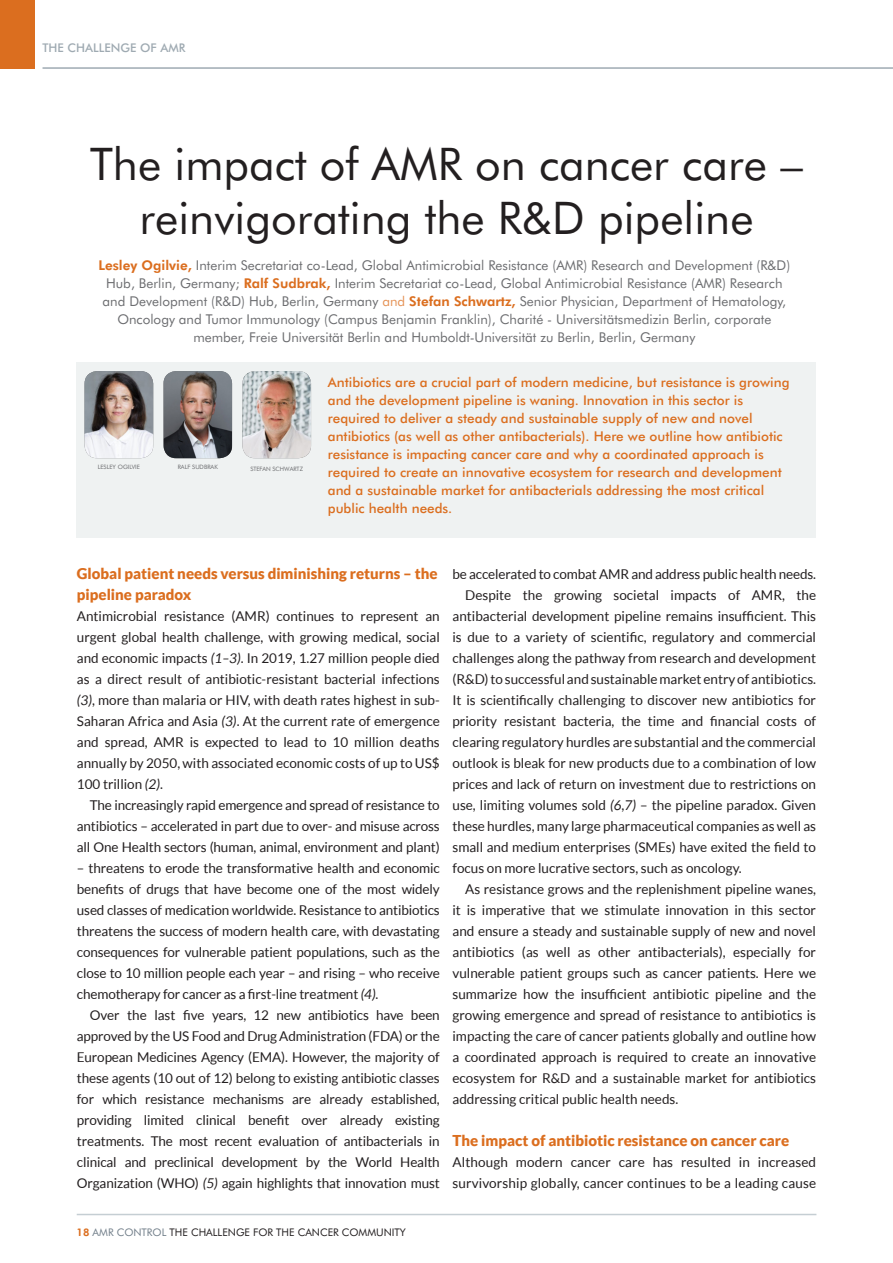
<style>
.page{position:relative;width:893px;height:1263px;background:#fff}
.page>*{position:absolute;margin:0;border:0;box-sizing:border-box;transform-origin:0 0}
.t1{font:45px/54px "Futura BT";color:#231f20;text-align:center}
.Sub_heading_1{font:900 15px/21px "Lato";color:#db6e1f}
.COPY_Indented{font:13.5px/21px "Lato";letter-spacing:-.01em;color:#231f20;text-align:justify}
.COPY_No_indent{font:13.5px/21px "Lato";letter-spacing:.01em;color:#231f20;text-align:justify}
.t2{font:13.5px/18px "Futura BT";color:#6c6d70;text-align:center}
.Standfirst{font:500 13.5px/18px "Futura BT";color:#db6e1f}
.t3{font:500 12px "Futura BT";color:#9faab2}
.t4{font:10.5px "Futura BT";color:#231f20}
.t5{font:6px "Futura BT";color:#6c6d70}
.s1{font-weight:800;color:#db6e1f}
.s2{color:#e59357}
.s3{font-style:italic}
.s4{color:#727f8a}
</style>
<div class="page">
<div style="left:0;top:0;width:34px;height:69px;background:#db6e1f"></div>
<hr style="left:43px;top:67px;width:850px;height:2px;background:#9faab2">
<hr style="left:77px;top:1214px;width:739px;height:1px;background:#c5ced3">
<div style="left:76px;top:363px;width:740px;height:175px;background:#eff2f2"></div>
<img style="left:85px;top:371px;width:68px;height:87px">
<img style="left:164px;top:371px;width:68px;height:87px">
<img style="left:242px;top:371px;width:69px;height:87px">
<p class="t3" style="left:43px;top:40px;width:144px">THE CHALLENGE OF AMR</p>
<p class="t1" style="left:90px;top:137px;width:714px">The impact of AMR on cancer care – reinvigorating the R&amp;D pipeline</p>
<p class="t2" style="left:98px;top:257px;width:693px"><span class="s1">Lesley Ogilvie,</span> Interim Secretariat co-Lead, Global Antimicrobial Resistance (AMR) Research and Development (R&amp;D)<br>Hub, Berlin, Germany; <span class="s1">Ralf Sudbrak,</span> Interim Secretariat co-Lead, Global Antimicrobial Resistance (AMR) Research and Development (R&amp;D) Hub, Berlin, Germany <span class="s2">and</span> <span class="s1">Stefan Schwartz,</span> Senior Physician, Department of Hematology, Oncology and Tumor Immunology (Campus Benjamin Franklin), Charité - Universitätsmedizin Berlin, corporate member, Freie Universität Berlin and Humboldt-Universität zu Berlin, Berlin, Germany</p>
<p class="t5" style="left:98px;top:463px;width:44px">LESLEY OGILVIE</p>
<p class="t5" style="left:178px;top:463px;width:42px">RALF SUDBRAK</p>
<p class="t5" style="left:250px;top:465px;width:54px">STEFAN SCHWARTZ</p>
<p class="Standfirst" style="left:328px;top:373px;width:463px">Antibiotics are a crucial part of modern medicine, but resistance is growing and the development pipeline is waning. Innovation in this sector is required to deliver a steady and sustainable supply of new and novel antibiotics (as well as other antibacterials). Here we outline how antibiotic resistance is impacting cancer care and why a coordinated approach is required to create an innovative ecosystem for research and development and a sustainable market for antibacterials addressing the most critical public health needs.</p>
<p class="Sub_heading_1" style="left:77px;top:563px;width:362px">Global patient needs versus diminishing returns – the pipeline paradox</p>
<p class="COPY_No_indent" style="left:77px;top:606px;width:364px">Antimicrobial resistance (AMR) continues to represent an urgent global health challenge, with growing medical, social and economic impacts <span class="s3">(1–3)</span>. In 2019, 1.27 million people died as a direct result of antibiotic-resistant bacterial infections <span class="s3">(3)</span>, more than malaria or HIV, with death rates highest in sub-Saharan Africa and Asia <span class="s3">(3)</span>. At the current rate of emergence and spread, AMR is expected to lead to 10 million deaths annually by 2050, with associated economic costs of up to US$ 100 trillion <span class="s3">(2)</span>.</p>
<p class="COPY_Indented" style="left:77px;top:795px;width:364px;text-indent:13px">The increasingly rapid emergence and spread of resistance to antibiotics – accelerated in part due to over- and misuse across all One Health sectors (human, animal, environment and plant)</p>
<p class="COPY_Indented" style="left:77px;top:858px;width:364px">– threatens to erode the transformative health and economic benefits of drugs that have become one of the most widely used classes of medication worldwide. Resistance to antibiotics threatens the success of modern health care, with devastating consequences for vulnerable patient populations, such as the close to 10 million people each year – and rising – who receive chemotherapy for cancer as a first-line treatment <span class="s3">(4)</span>.</p>
<p class="COPY_Indented" style="left:77px;top:1005px;width:364px;text-indent:13px">Over the last five years, 12 new antibiotics have been approved by the US Food and Drug Administration (FDA) or the European Medicines Agency (EMA). However, the majority of these agents (10 out of 12) belong to existing antibiotic classes for which resistance mechanisms are already established, providing limited clinical benefit over already existing treatments. The most recent evaluation of antibacterials in clinical and preclinical development by the World Health Organization (WHO) <span class="s3">(5)</span> again highlights that innovation must</p>
<p class="COPY_Indented" style="left:452px;top:564px;width:365px">be accelerated to combat AMR and address public health needs.</p>
<p class="COPY_Indented" style="left:452px;top:585px;width:365px;text-indent:13px">Despite the growing societal impacts of AMR, the antibacterial development pipeline remains insufficient. This is due to a variety of scientific, regulatory and commercial challenges along the pathway from research and development (R&amp;D) to successful and sustainable market entry of antibiotics.<br>It is scientifically challenging to discover new antibiotics for priority resistant bacteria, the time and financial costs of clearing regulatory hurdles are substantial and the commercial outlook is bleak for new products due to a combination of low prices and lack of return on investment due to restrictions on use, limiting volumes sold <span class="s3">(6,7)</span> – the pipeline paradox. Given these hurdles, many large pharmaceutical companies as well as small and medium enterprises (SMEs) have exited the field to focus on more lucrative sectors, such as oncology.</p>
<p class="COPY_Indented" style="left:452px;top:879px;width:365px;text-indent:13px">As resistance grows and the replenishment pipeline wanes, it is imperative that we stimulate innovation in this sector and ensure a steady and sustainable supply of new and novel antibiotics (as well as other antibacterials), especially for vulnerable patient groups such as cancer patients. Here we summarize how the insufficient antibiotic pipeline and the growing emergence and spread of resistance to antibiotics is impacting the care of cancer patients globally and outline how a coordinated approach is required to create an innovative ecosystem for R&amp;D and a sustainable market for antibiotics addressing critical public health needs.</p>
<p class="Sub_heading_1" style="left:452px;top:1130px;width:338px">The impact of antibiotic resistance on cancer care</p>
<p class="COPY_No_indent" style="left:452px;top:1152px;width:365px">Although modern cancer care has resulted in increased survivorship globally, cancer continues to be a leading cause</p>
<p class="t4" style="left:77px;top:1226px;width:331px"><span class="s1">18</span> <span class="s4">AMR CONTROL</span> THE CHALLENGE FOR THE CANCER COMMUNITY</p>
</div>
